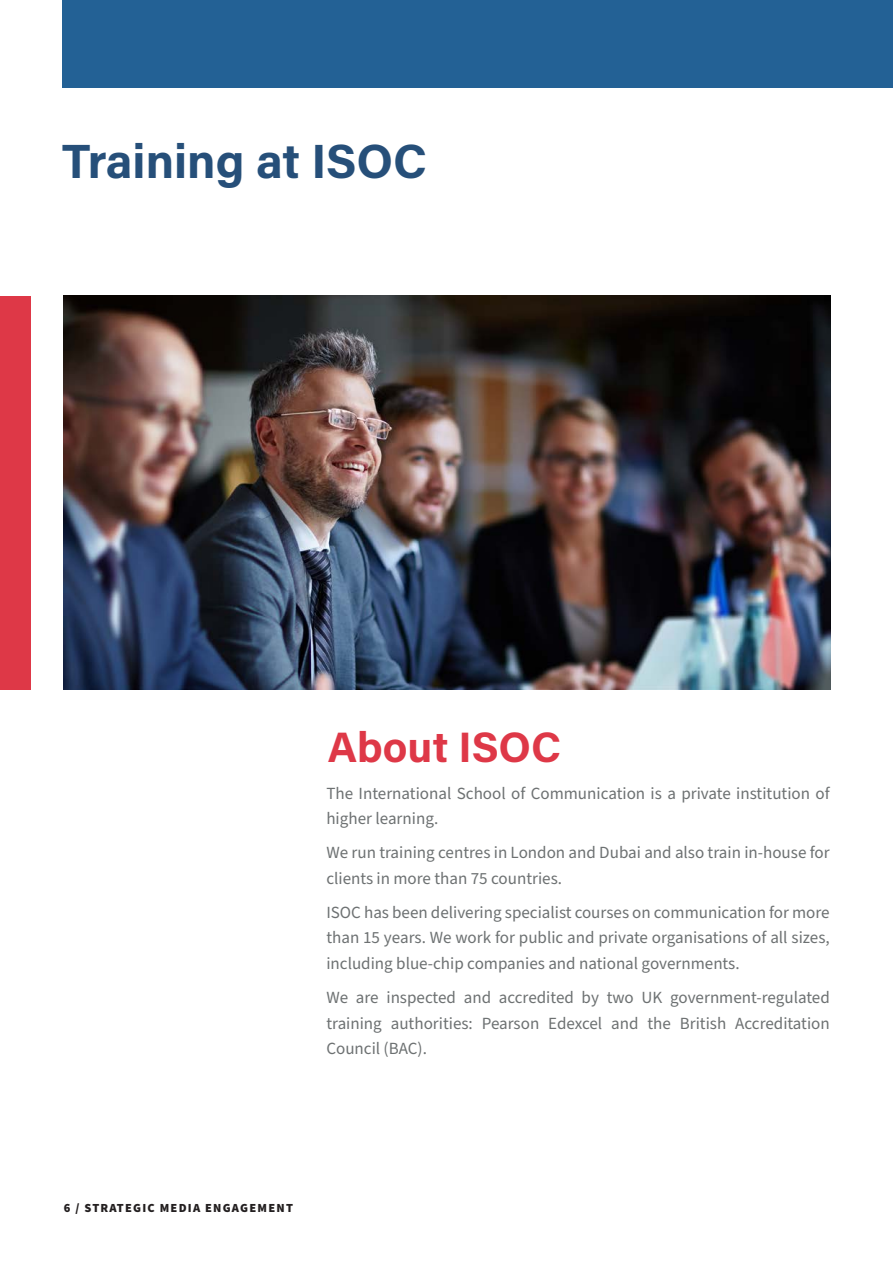
<style>
.page{position:relative;width:893px;height:1263px;background:#fff}
.page>*{position:absolute;margin:0;border:0;box-sizing:border-box;transform-origin:0 0}
.Titles{font:700 48px "Acumin Pro";color:#264f79}
.ISOC_H1_red{font:700 42.6px "Acumin Pro";color:#de3847}
.ISOC_large_body_text{font:17.1px/25.5px "Source Sans Pro";color:#6d7172}
.t1{font:900 12.3px "Source Sans Pro";letter-spacing:.1em;color:#231f20}
</style>
<div class="page">
<div style="left:62px;top:0;width:831px;height:88px;background:#236195"></div>
<div style="left:0;top:296px;width:31px;height:394px;background:#de3847"></div>
<img style="left:64px;top:295px;width:767px;height:394px">
<p class="Titles" style="left:62px;top:128px;width:367px">Training at ISOC</p>
<p class="ISOC_H1_red" style="left:328px;top:717px;width:235px">About ISOC</p>
<p class="ISOC_large_body_text" style="left:326px;top:781px;width:505px">The International School of Communication is a private institution of higher learning.</p>
<p class="ISOC_large_body_text" style="left:326px;top:840px;width:505px">We run training centres in London and Dubai and also train in-house for clients in more than 75 countries.</p>
<p class="ISOC_large_body_text" style="left:326px;top:900px;width:505px;text-align:justify">ISOC has been delivering specialist courses on communication for more than 15 years. We work for public and private organisations of all sizes, including blue-chip companies and national governments.</p>
<p class="ISOC_large_body_text" style="left:326px;top:985px;width:505px;text-align:justify">We are inspected and accredited by two UK government-regulated training authorities: Pearson Edexcel and the British Accreditation Council (BAC).</p>
<p class="t1" style="left:64px;top:1199px;width:231px">6 / STRATEGIC MEDIA ENGAGEMENT</p>
</div>
